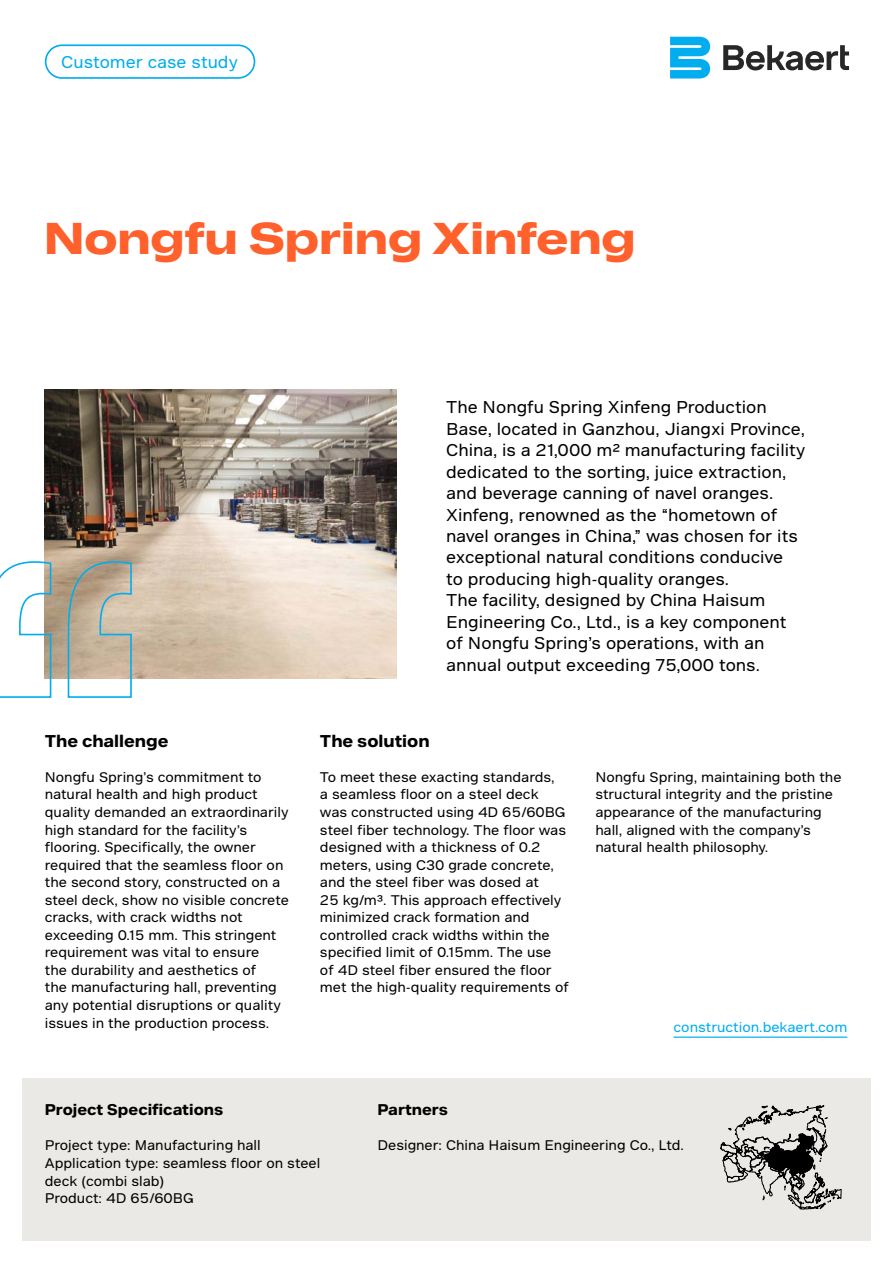
<style>
.page{position:relative;width:893px;height:1263px;background:#fff}
.page>*{position:absolute;margin:0;border:0;box-sizing:border-box;transform-origin:0 0}
.t1{font:700 43.05px "Bekaert Headline";color:#ff602c}
.t2{font:16.5px/21.5px "Bekaert Text";color:#000}
.t3{font:700 16.5px "Bekaert Text";color:#000}
.t4{font:16.5px "Bekaert Text";color:#01adef}
.t5{font:700 15px "Bekaert Text";color:#000}
.t6{font:13.5px/17.5px "Bekaert Text";color:#000}
.t7{font:13.5px "Bekaert Text";color:#01adef}
</style>
<div class="page">
<hr style="left:673px;top:1036px;width:174px;height:2px;background:#01adef">
<img style="left:45px;top:390px;width:352px;height:288px">
<svg style="left:0;top:556px;width:133px;height:142px"></svg>
<div style="left:45px;top:44px;width:210px;height:35px;border:2px solid #01adef;border-radius:16px"></div>
<div style="left:22px;top:1078px;width:849px;height:163px;background:#ebe9e5"></div>
<svg style="left:721px;top:1105px;width:120px;height:104px"></svg>
<svg style="left:723px;top:45px;width:126px;height:25px"></svg>
<svg style="left:670px;top:37px;width:40px;height:42px;background:#35bdf2"></svg>
<p class="t4" style="left:61px;top:51px;width:178px">Customer case study</p>
<h1 class="t1" style="left:44px;top:210px;width:593px">Nongfu Spring Xinfeng</h1>
<p class="t3" style="left:45px;top:730px;width:125px">The challenge</p>
<p class="t6" style="left:45px;top:768px;width:246px">Nongfu Spring’s commitment to natural health and high product quality demanded an extraordinarily high standard for the facility’s flooring. Specifically, the owner required that the seamless floor on the second story, constructed on a steel deck, show no visible concrete cracks, with crack widths not exceeding 0.15 mm. This stringent requirement was vital to ensure<br>the durability and aesthetics of<br>the manufacturing hall, preventing any potential disruptions or quality issues in the production process.</p>
<p class="t2" style="left:446px;top:397px;width:360px">The Nongfu Spring Xinfeng Production Base, located in Ganzhou, Jiangxi Province, China, is a 21,000 m² manufacturing facility dedicated to the sorting, juice extraction, and beverage canning of navel oranges.<br>Xinfeng, renowned as the “hometown of navel oranges in China,” was chosen for its exceptional natural conditions conducive<br>to producing high-quality oranges.<br>The facility, designed by China Haisum Engineering Co., Ltd., is a key component of Nongfu Spring’s operations, with an annual output exceeding 75,000 tons.</p>
<p class="t3" style="left:320px;top:730px;width:111px">The solution</p>
<p class="t6" style="left:320px;top:768px;width:250px">To meet these exacting standards,<br>a seamless floor on a steel deck was constructed using 4D 65/60BG steel fiber technology. The floor was designed with a thickness of 0.2 meters, using C30 grade concrete, and the steel fiber was dosed at<br>25 kg/m³. This approach effectively minimized crack formation and controlled crack widths within the specified limit of 0.15mm. The use<br>of 4D steel fiber ensured the floor met the high-quality requirements of</p>
<p class="t6" style="left:595px;top:768px;width:248px">Nongfu Spring, maintaining both the structural integrity and the pristine appearance of the manufacturing hall, aligned with the company’s natural health philosophy.</p>
<p class="t7" style="left:673px;top:1019px;width:175px">construction.bekaert.com</p>
<p class="t5" style="left:45px;top:1100px;width:180px">Project Specifications</p>
<p class="t6" style="left:45px;top:1137px;width:277px">Project type: Manufacturing hall<br>Application type: seamless floor on steel deck (combi slab)<br>Product: 4D 65/60BG</p>
<p class="t5" style="left:378px;top:1100px;width:72px">Partners</p>
<p class="t6" style="left:378px;top:1137px;width:308px">Designer: China Haisum Engineering Co., Ltd.</p>
</div>
